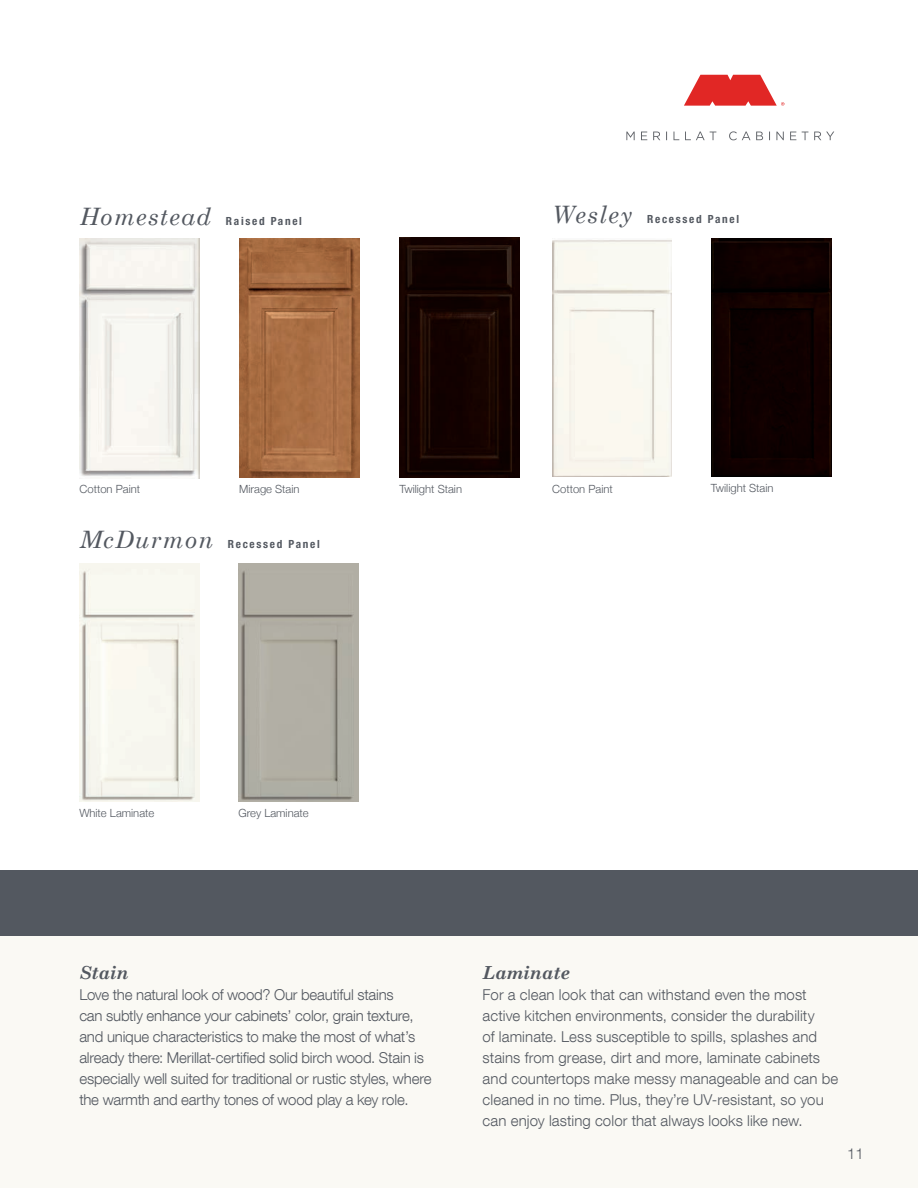
<style>
.page{position:relative;width:918px;height:1188px;background:#fff}
.page>*{position:absolute;margin:0;border:0;box-sizing:border-box;transform-origin:0 0}
.t1{font:italic 700 18px "Century Schoolbook";letter-spacing:-.015em;color:#535860}
.t2{font:300 15px/21px "Helvetica Neue LT Com";letter-spacing:-.005em;color:#535860}
.t3{font:300 11.25px "Helvetica Neue";color:#535860}
.t4{font:700 condensed 11.25px "Helvetica Neue LT Std";letter-spacing:.15em;color:#535860}
.s1{font-family:"Century Schoolbook";font-weight:400;font-style:italic;font-stretch:normal;font-size:24px}
</style>
<div class="page">
<div style="left:0;top:878px;width:918px;height:310px;background:#faf9f4"></div>
<div style="left:0;top:870px;width:918px;height:65px;background:#535860"></div>
<svg style="left:626px;top:131px;width:208px;height:9px"></svg>
<svg style="left:684px;top:75px;width:100px;height:31px"></svg>
<img style="left:79px;top:563px;width:120px;height:239px">
<img style="left:239px;top:563px;width:119px;height:239px">
<img style="left:80px;top:238px;width:120px;height:241px">
<img style="left:239px;top:238px;width:121px;height:240px">
<img style="left:399px;top:238px;width:121px;height:239px">
<img style="left:552px;top:240px;width:120px;height:237px">
<img style="left:711px;top:238px;width:120px;height:239px">
<p class="t4" style="left:79px;top:214px;width:224px"><span class="s1">Homestead</span> Raised Panel</p>
<p class="t4" style="left:552px;top:212px;width:188px"><span class="s1">Wesley</span> Recessed Panel</p>
<p class="t3" style="left:80px;top:480px;width:62px">Cotton Paint</p>
<p class="t3" style="left:239px;top:480px;width:62px">Mirage Stain</p>
<p class="t3" style="left:399px;top:480px;width:64px">Twilight Stain</p>
<p class="t4" style="left:79px;top:537px;width:242px"><span class="s1">McDurmon</span> Recessed Panel</p>
<p class="t3" style="left:552px;top:480px;width:62px">Cotton Paint</p>
<p class="t3" style="left:711px;top:479px;width:64px">Twilight Stain</p>
<p class="t3" style="left:79px;top:804px;width:77px">White Laminate</p>
<p class="t3" style="left:239px;top:804px;width:72px">Grey Laminate</p>
<p class="t1" style="left:79px;top:961px;width:51px">Stain</p>
<p class="t2" style="left:79px;top:984px;width:354px">Love the natural look of wood? Our beautiful stains<br>can subtly enhance your cabinets’ color, grain texture, and unique characteristics to make the most of what’s already there: Merillat-certified solid birch wood. Stain is especially well suited for traditional or rustic styles, where the warmth and earthy tones of wood play a key role.</p>
<p class="t1" style="left:483px;top:961px;width:89px">Laminate</p>
<p class="t2" style="left:483px;top:984px;width:357px">For a clean look that can withstand even the most active kitchen environments, consider the durability<br>of laminate. Less susceptible to spills, splashes and stains from grease, dirt and more, laminate cabinets and countertops make messy manageable and can be cleaned in no time. Plus, they’re UV-resistant, so you can enjoy lasting color that always looks like new.</p>
<p class="t2" style="left:847px;top:1143px;width:18px">11</p>
</div>
